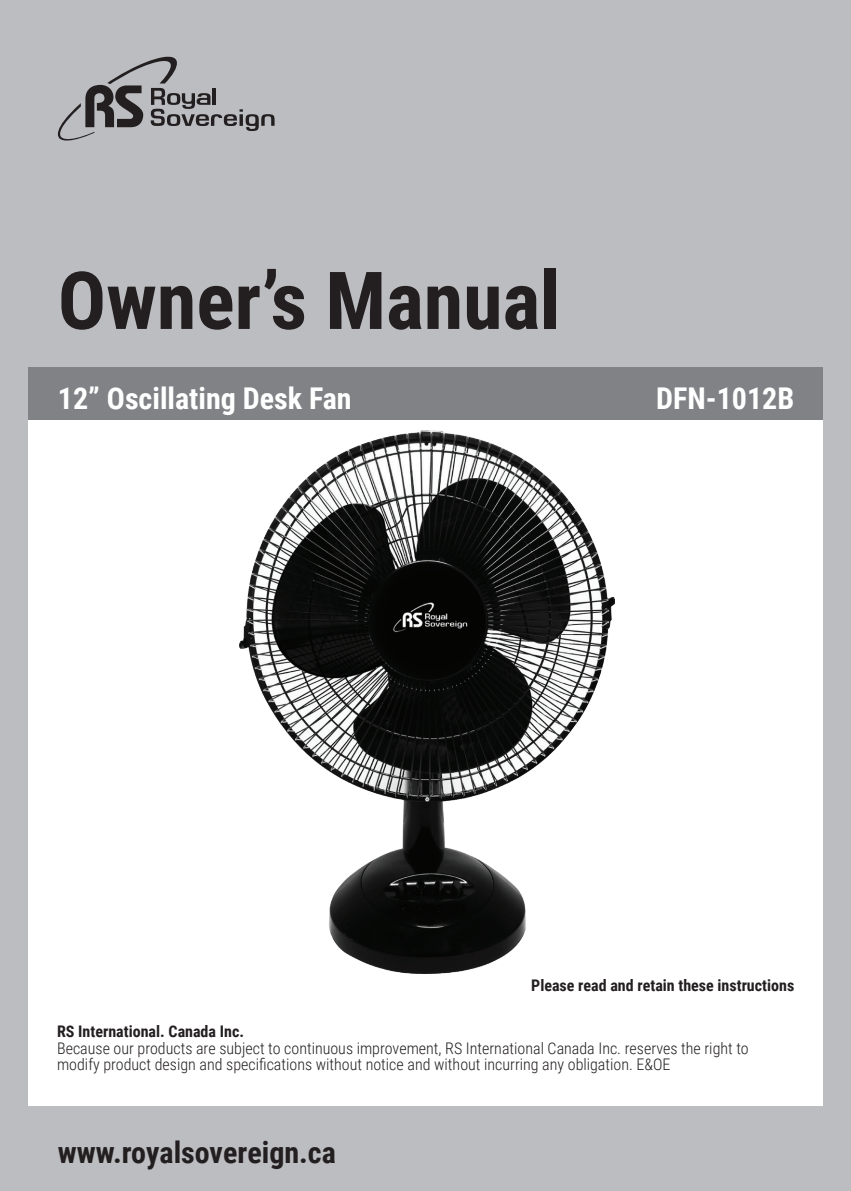
<style>
.page{position:relative;width:851px;height:1191px;background:#fff}
.page>*{position:absolute;margin:0;border:0;box-sizing:border-box;transform-origin:0 0}
.t1{font:700 80px "Roboto Condensed";color:#231f20}
.t2{font:700 30px "Roboto Condensed";color:#fff}
.t3{font:700 30px "Roboto Condensed";color:#231f20}
.t4{font:300 16px/16px "Roboto Condensed";color:#231f20}
.t5{font:700 16px "Roboto Condensed";color:#231f20}
</style>
<div class="page">
<div style="left:0;top:0;width:850px;height:1191px;background:#bcbdc0"></div>
<div style="left:28px;top:368px;width:794px;height:738px;background:#fff"></div>
<div style="left:28px;top:367px;width:794px;height:53px;background:#808285"></div>
<svg style="left:57px;top:56px;width:217px;height:85px"></svg>
<img style="left:239px;top:430px;width:375px;height:544px">
<h1 class="t1" style="left:58px;top:244px;width:504px">Owner’s Manual</h1>
<h2 class="t2" style="left:58px;top:377px;width:295px">12” Oscillating Desk Fan</h2>
<h2 class="t2" style="left:656px;top:377px;width:140px">DFN-1012B</h2>
<p class="t5" style="left:531px;top:973px;width:264px">Please read and retain these instructions</p>
<p class="t5" style="left:57px;top:1020px;width:188px">RS International. Canada Inc.</p>
<p class="t4" style="left:57px;top:1039px;width:693px">Because our products are subject to continuous improvement, RS International Canada Inc. reserves the right to modify product design and specifications without notice and without incurring any obligation. E&amp;OE</p>
<h2 class="t3" style="left:58px;top:1131px;width:279px">www.royalsovereign.ca</h2>
</div>
